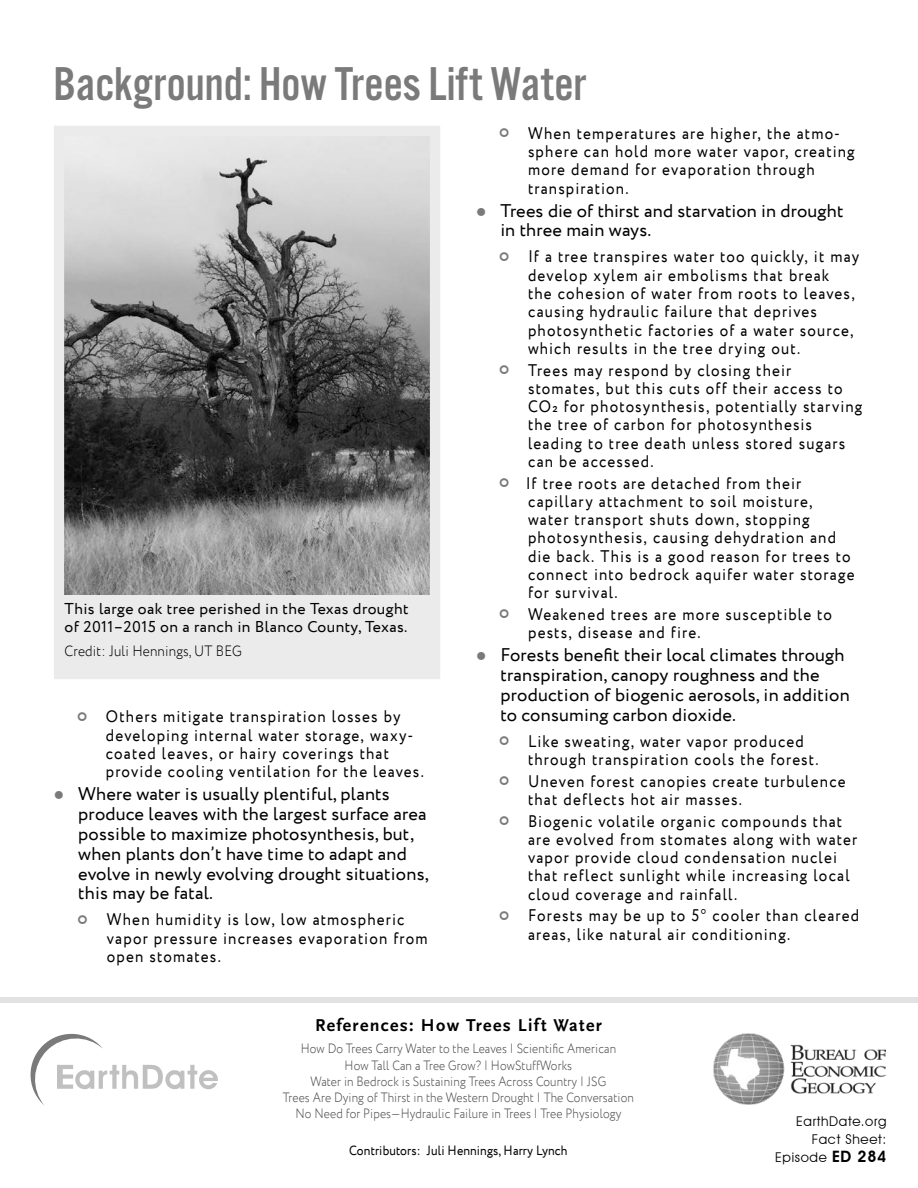
<style>
.page{position:relative;width:918px;height:1188px;background:#fff}
.page>*{position:absolute;margin:0;border:0;box-sizing:border-box;transform-origin:0 0}
.t1{font:49.35px "Alternate Got No 3 D";color:#7a7a7a}
.t2{font:18.3px/19.8px "Circe";letter-spacing:.01em;color:#000}
.t3{font:700 18px "Scala Sans Pro";letter-spacing:.075em;color:#000}
.t4{font:16.8px/18.3px "Circe";letter-spacing:.075em;color:#000;scale:.9 1}
.t5{font:15.75px/18px "Circe";letter-spacing:.025em;color:#000}
.t6{font:300 15px "Circe";letter-spacing:.01em;color:#000;scale:.9 1}
.t7{font:300 13.5px/16.2px "Circe";letter-spacing:.01em;color:#4b4b4b;text-align:center;scale:.87 1}
.t8{font:13.5px "Circe";letter-spacing:.01em;color:#000;scale:.9 1}
.t9{font:13.5px/18px "Avant Garde IT Cby BT";letter-spacing:.05em;color:#000;text-align:right}
.s1{color:#7a7a7a}
.s2{font-family:"Avenir Next LT Pro"}
.s3{font-weight:600;font-size:15.75px}
</style>
<div class="page">
<img style="left:713px;top:1034px;width:173px;height:71px">
<svg style="left:30px;top:1033px;width:188px;height:72px"></svg>
<div style="left:0;top:998px;width:918px;height:5px;background:#e2e2e2"></div>
<svg style="left:54px;top:126px;width:386px;height:553px;background:#9a9a9a"></svg>
<h1 class="t1" style="left:53px;top:58px;width:534px">Background: How Trees Lift Water</h1>
<p class="t5" style="left:65px;top:600px;width:345px">This large oak tree perished in the Texas drought of 2011–2015 on a ranch in Blanco County, Texas.</p>
<p class="t6" style="left:65px;top:641px;width:199px">Credit: Juli Hennings, UT BEG</p>
<p class="t4" style="left:106px;top:708px;width:355px">Others mitigate transpiration losses by developing internal water storage, waxy&shy;coated leaves, or hairy coverings that provide cooling ventilation for the leaves.</p>
<p class="t2" style="left:78px;top:785px;width:352px;text-indent:-24px"><span class="s1">●</span> Where water is usually plentiful, plants produce leaves with the largest surface area possible to maximize photosynthesis, but, when plants don’t have time to adapt and evolve in newly evolving drought situations, this may be fatal.</p>
<p class="t4" style="left:107px;top:911px;width:358px">When humidity is low, low atmospheric vapor pressure increases evaporation from open stomates.</p>
<p class="t4" style="left:528px;top:124px;width:364px">When temperatures are higher, the atmo&shy;sphere can hold more water vapor, creating more demand for evaporation through transpiration.</p>
<p class="t2" style="left:501px;top:201px;width:345px;text-indent:-24px"><span class="s1">●</span> Trees die of thirst and starvation in drought in three main ways.</p>
<p class="t4" style="left:528px;top:248px;width:369px">If a tree transpires water too quickly, it may develop xylem air embolisms that break<br>the cohesion of water from roots to leaves, causing hydraulic failure that deprives photosynthetic factories of a water source, which results in the tree drying out.</p>
<p class="t4" style="left:528px;top:361px;width:373px">Trees may respond by closing their stomates, but this cuts off their access to CO₂ for photosynthesis, potentially starving the tree of carbon for photosynthesis leading to tree death unless stored sugars can be accessed.</p>
<p class="t4" style="left:526px;top:474px;width:367px">If tree roots are detached from their capillary attachment to soil moisture, water transport shuts down, stopping photosynthesis, causing dehydration and die back. This is a good reason for trees to connect into bedrock aquifer water storage for survival.</p>
<p class="t4" style="left:528px;top:606px;width:339px">Weakened trees are more susceptible to pests, disease and fire.</p>
<p class="t2" style="left:501px;top:646px;width:351px;text-indent:-24px"><span class="s1">●</span> Forests benefit their local climates through transpiration, canopy roughness and the production of biogenic aerosols, in addition to consuming carbon dioxide.</p>
<p class="t4" style="left:528px;top:733px;width:324px">Like sweating, water vapor produced through transpiration cools the forest.</p>
<p class="t4" style="left:528px;top:772px;width:354px">Uneven forest canopies create turbulence that deflects hot air masses.</p>
<p class="t4" style="left:528px;top:812px;width:367px">Biogenic volatile organic compounds that are evolved from stomates along with water vapor provide cloud condensation nuclei that reflect sunlight while increasing local cloud coverage and rainfall.</p>
<p class="t4" style="left:528px;top:907px;width:369px">Forests may be up to 5<span class="s2">°</span> cooler than cleared areas, like natural air conditioning.</p>
<p class="t3" style="left:315px;top:1014px;width:288px">References: How Trees Lift Water</p>
<p class="t7" style="left:283px;top:1041px;width:405px">How Do Trees Carry Water to the Leaves | Scientific American<br>How Tall Can a Tree Grow? | HowStuffWorks<br>Water in Bedrock is Sustaining Trees Across Country | JSG<br>Trees Are Dying of Thirst in the Western Drought | The Conversation No Need for Pipes—Hydraulic Failure in Trees | Tree Physiology</p>
<p class="t8" style="left:349px;top:1141px;width:244px">Contributors: Juli Hennings, Harry Lynch</p>
<p class="t9" style="left:775px;top:1113px;width:113px">EarthDate.org<br>Fact Sheet:<br>Episode <span class="s3">ED 284</span></p>
</div>
